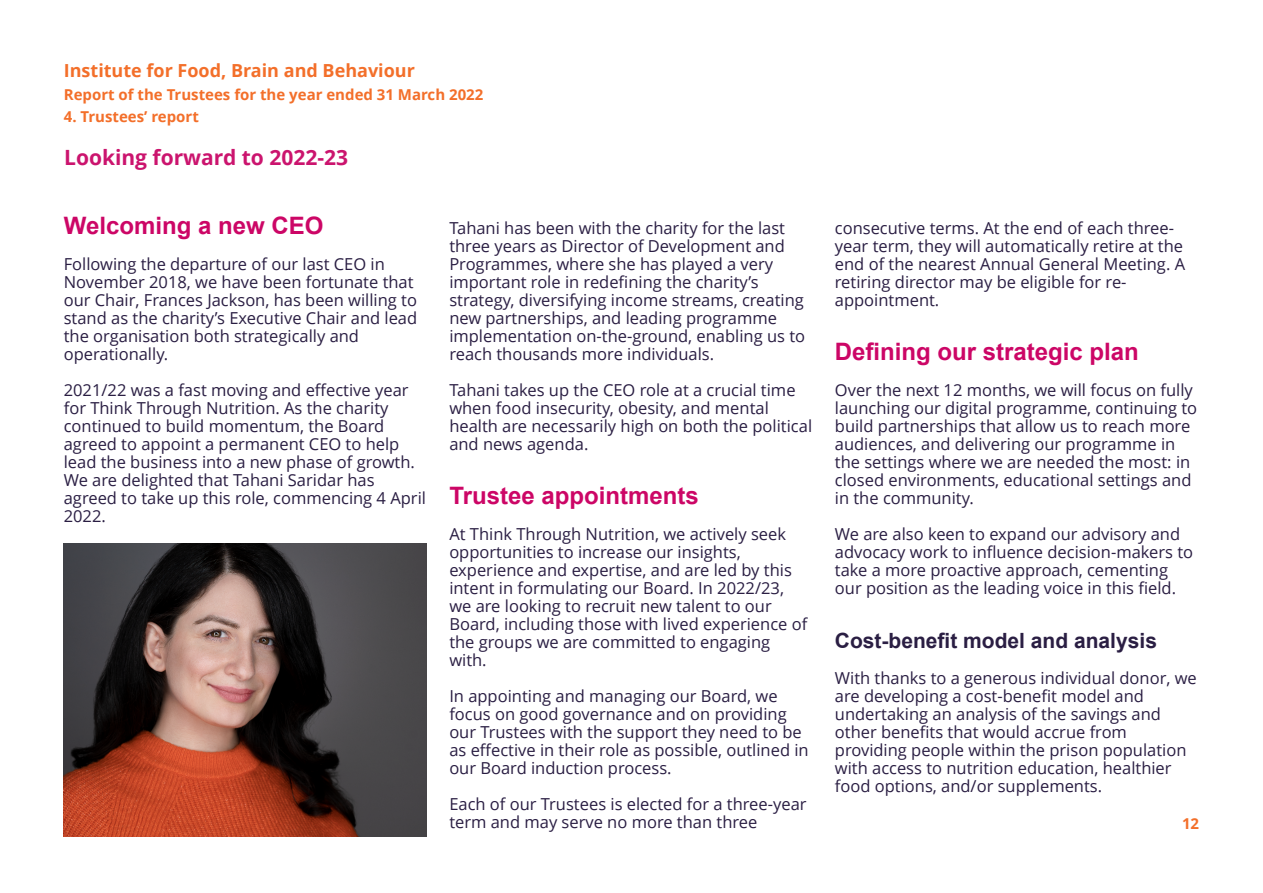
<style>
.page{position:relative;width:1263px;height:893px;background:#fff}
.page>*{position:absolute;margin:0;border:0;box-sizing:border-box;transform-origin:0 0}
.t1{font:700 24px "Arial";color:#cc0666}
.t2{font:700 21px "Arial";color:#2a1e43}
.t3{font:700 21px "Open Sans";color:#cb146e}
.t4{font:700 18px "Open Sans";color:#f36f2a}
.t5{font:16.5px/18px "Open Sans";color:#2a1e43}
.t6{font:700 15px "Open Sans";color:#f36f2a}
</style>
<div class="page">
<img style="left:63px;top:544px;width:363px;height:293px">
<p class="t4" style="left:64px;top:64px;width:353px">Institute for Food, Brain and Behaviour</p>
<p class="t6" style="left:64px;top:88px;width:421px">Report of the Trustees for the year ended 31 March 2022</p>
<p class="t6" style="left:64px;top:110px;width:137px">4. Trustees’ report</p>
<p class="t3" style="left:64px;top:149px;width:285px">Looking forward to 2022-23</p>
<h1 class="t1" style="left:64px;top:217px;width:261px">Welcoming a new CEO</h1>
<p class="t5" style="left:64px;top:257px;width:355px">Following the departure of our last CEO in November 2018, we have been fortunate that our Chair, Frances Jackson, has been willing to stand as the charity’s Executive Chair and lead the organisation both strategically and operationally.</p>
<p class="t5" style="left:64px;top:383px;width:364px">2021/22 was a fast moving and effective year for Think Through Nutrition. As the charity continued to build momentum, the Board agreed to appoint a permanent CEO to help lead the business into a new phase of growth.<br>We are delighted that Tahani Saridar has agreed to take up this role, commencing 4 April 2022.</p>
<p class="t5" style="left:449px;top:221px;width:357px">Tahani has been with the charity for the last three years as Director of Development and Programmes, where she has played a very important role in redefining the charity’s strategy, diversifying income streams, creating new partnerships, and leading programme implementation on-the-ground, enabling us to reach thousands more individuals.</p>
<p class="t5" style="left:449px;top:383px;width:364px">Tahani takes up the CEO role at a crucial time when food insecurity, obesity, and mental health are necessarily high on both the political and news agenda.</p>
<h1 class="t1" style="left:449px;top:487px;width:251px">Trustee appointments</h1>
<p class="t5" style="left:449px;top:527px;width:359px">At Think Through Nutrition, we actively seek opportunities to increase our insights, experience and expertise, and are led by this intent in formulating our Board. In 2022/23, we are looking to recruit new talent to our Board, including those with lived experience of the groups we are committed to engaging with.</p>
<p class="t5" style="left:449px;top:689px;width:361px">In appointing and managing our Board, we focus on good governance and on providing our Trustees with the support they need to be as effective in their role as possible, outlined in our Board induction process.</p>
<p class="t5" style="left:449px;top:797px;width:359px">Each of our Trustees is elected for a three-year term and may serve no more than three</p>
<p class="t5" style="left:835px;top:221px;width:352px">consecutive terms. At the end of each three&shy;year term, they will automatically retire at the end of the nearest Annual General Meeting. A retiring director may be eligible for re&shy;appointment.</p>
<h1 class="t1" style="left:835px;top:343px;width:306px">Defining our strategic plan</h1>
<p class="t5" style="left:835px;top:383px;width:364px">Over the next 12 months, we will focus on fully launching our digital programme, continuing to build partnerships that allow us to reach more audiences, and delivering our programme in the settings where we are needed the most: in closed environments, educational settings and in the community.</p>
<p class="t5" style="left:835px;top:527px;width:360px">We are also keen to expand our advisory and advocacy work to influence decision-makers to take a more proactive approach, cementing our position as the leading voice in this field.</p>
<p class="t2" style="left:835px;top:633px;width:324px">Cost-benefit model and analysis</p>
<p class="t5" style="left:835px;top:671px;width:363px">With thanks to a generous individual donor, we are developing a cost-benefit model and undertaking an analysis of the savings and other benefits that would accrue from providing people within the prison population with access to nutrition education, healthier food options, and/or supplements.</p>
<p class="t6" style="left:1182px;top:818px;width:19px">12</p>
</div>
